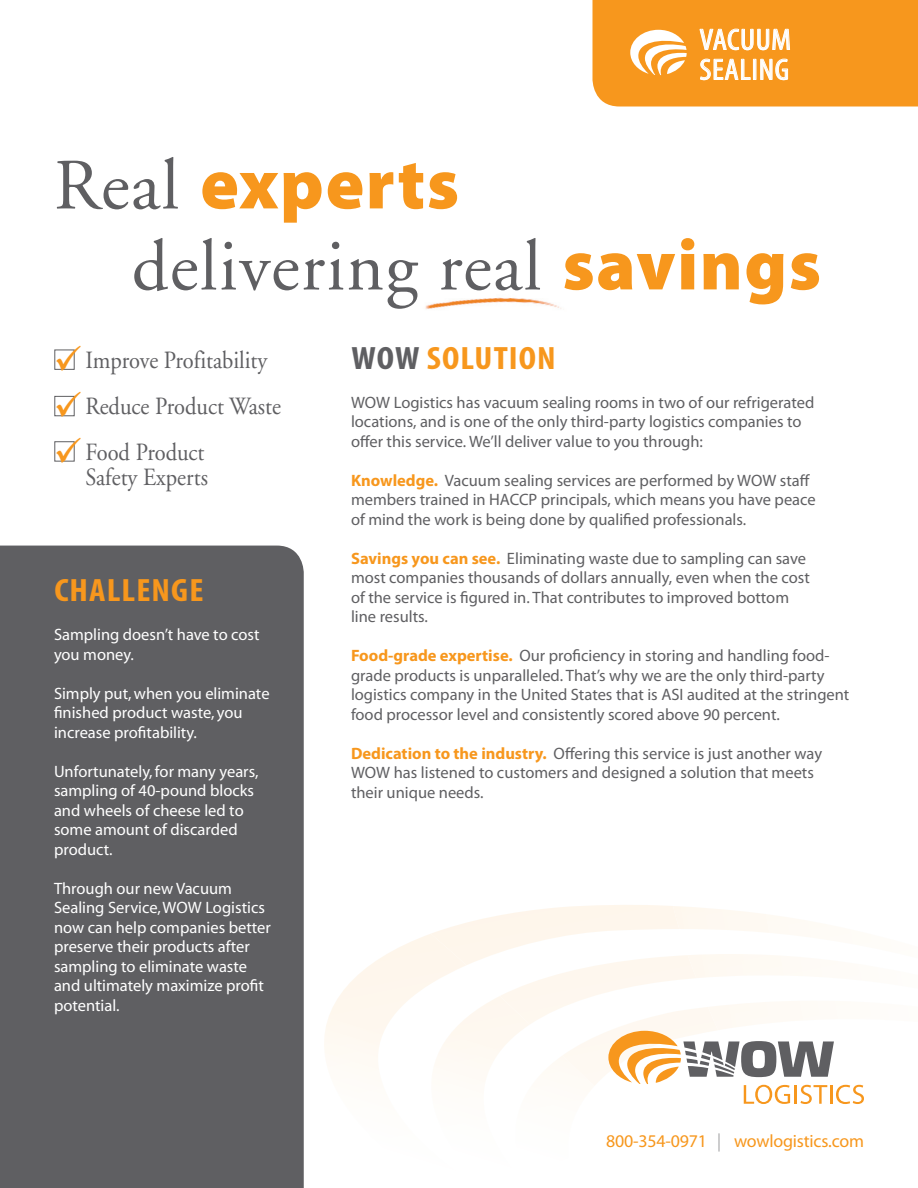
<style>
.page{position:relative;width:918px;height:1188px;background:#fff}
.page>*{position:absolute;margin:0;border:0;box-sizing:border-box;transform-origin:0 0}
.t1{font:72px "Adobe Garamond";letter-spacing:.02em;color:#5f5f62}
.t2{font:900 72px "Myriad Pro";letter-spacing:.02em;color:#f7971d}
.t3{font:700 condensed 32.4px "Myriad Pro";letter-spacing:.03em;color:#f7971d;scale:1.11 1}
.t4{font:condensed 30px/30px "Myriad Pro";letter-spacing:.02em;color:#fff;scale:1.1 1}
.t5{font:24.75px/45.8px "Adobe Garamond";color:#5f5f62;scale:.91 1}
.t6{font:17.85px "Myriad Pro";letter-spacing:-.01em;color:#f7971d}
.t7{font:16.5px/19.5px "Myriad Pro";color:#5f5f62}
.t8{font:16.5px/19.5px "Myriad";color:#fff}
.s1{font-family:"Adobe Garamond";font-weight:400;color:#5f5f62}
.s2{font-family:"Myriad Pro";font-weight:900;color:#f7971d}
.s3{color:#5f5f62}
.s4{font-weight:700;color:#f7971d}
.s5{font-size:18.15px;color:#5f5f62}
</style>
<div class="page">
<svg style="left:592px;top:0;width:326px;height:106px"></svg>
<img style="left:425px;top:297px;width:136px;height:12px">
<svg style="left:324px;top:905px;width:540px;height:199px"></svg>
<div style="left:0;top:546px;width:304px;height:642px;background:#5f5f62"></div>
<svg style="left:57px;top:349px;width:18px;height:21px"></svg>
<svg style="left:57px;top:395px;width:18px;height:22px"></svg>
<svg style="left:57px;top:441px;width:18px;height:21px"></svg>
<h3 class="t4" style="left:700px;top:24px;width:85px">VACUUM<br>SEALING</h3>
<h1 class="t2" style="left:54px;top:136px;width:407px"><span class="s1">Real</span> experts</h1>
<h1 class="t1" style="left:132px;top:228px;width:691px">delivering real <span class="s2">savings</span></h1>
<h3 class="t5" style="left:86px;top:338px;width:216px">Improve Profitability<br>Reduce Product Waste<br>Food Product</h3>
<h3 class="t5" style="left:86px;top:455px;width:136px">Safety Experts</h3>
<h2 class="t3" style="left:54px;top:570px;width:136px">CHALLENGE</h2>
<p class="t8" style="left:54px;top:626px;width:207px">Sampling doesn’t have to cost you money.</p>
<p class="t8" style="left:54px;top:684px;width:217px">Simply put, when you eliminate finished product waste, you increase profitability.</p>
<p class="t8" style="left:54px;top:762px;width:206px">Unfortunately, for many years, sampling of 40-pound blocks and wheels of cheese led to some amount of discarded product.</p>
<p class="t8" style="left:54px;top:879px;width:218px">Through our new Vacuum<br>Sealing Service, WOW Logistics now can help companies better preserve their products after sampling to eliminate waste and ultimately maximize profit potential.</p>
<h2 class="t3" style="left:351px;top:338px;width:186px"><span class="s3">WOW</span> SOLUTION</h2>
<p class="t7" style="left:351px;top:392px;width:465px">WOW Logistics has vacuum sealing rooms in two of our refrigerated locations, and is one of the only third-party logistics companies to offer this service. We’ll deliver value to you through:</p>
<p class="t7" style="left:351px;top:470px;width:466px"><span class="s4">Knowledge.</span> Vacuum sealing services are performed by WOW staff members trained in HACCP principals, which means you have peace of mind the work is being done by qualified professionals.</p>
<p class="t7" style="left:351px;top:548px;width:460px"><span class="s4">Savings you can see.</span> Eliminating waste due to sampling can save most companies thousands of dollars annually, even when the cost of the service is figured in. That contributes to improved bottom line results.</p>
<p class="t7" style="left:351px;top:646px;width:500px"><span class="s4">Food-grade expertise.</span> Our proficiency in storing and handling food&shy;grade products is unparalleled. That’s why we are the only third-party logistics company in the United States that is ASI audited at the stringent food processor level and consistently scored above 90 percent.</p>
<p class="t7" style="left:351px;top:743px;width:473px"><span class="s4">Dedication to the industry.</span> Offering this service is just another way<br>WOW has listened to customers and designed a solution that meets their unique needs.</p>
<p class="t6" style="left:606px;top:1130px;width:259px">800-354-0971 <span class="s5">|</span> wowlogistics.com</p>
</div>
